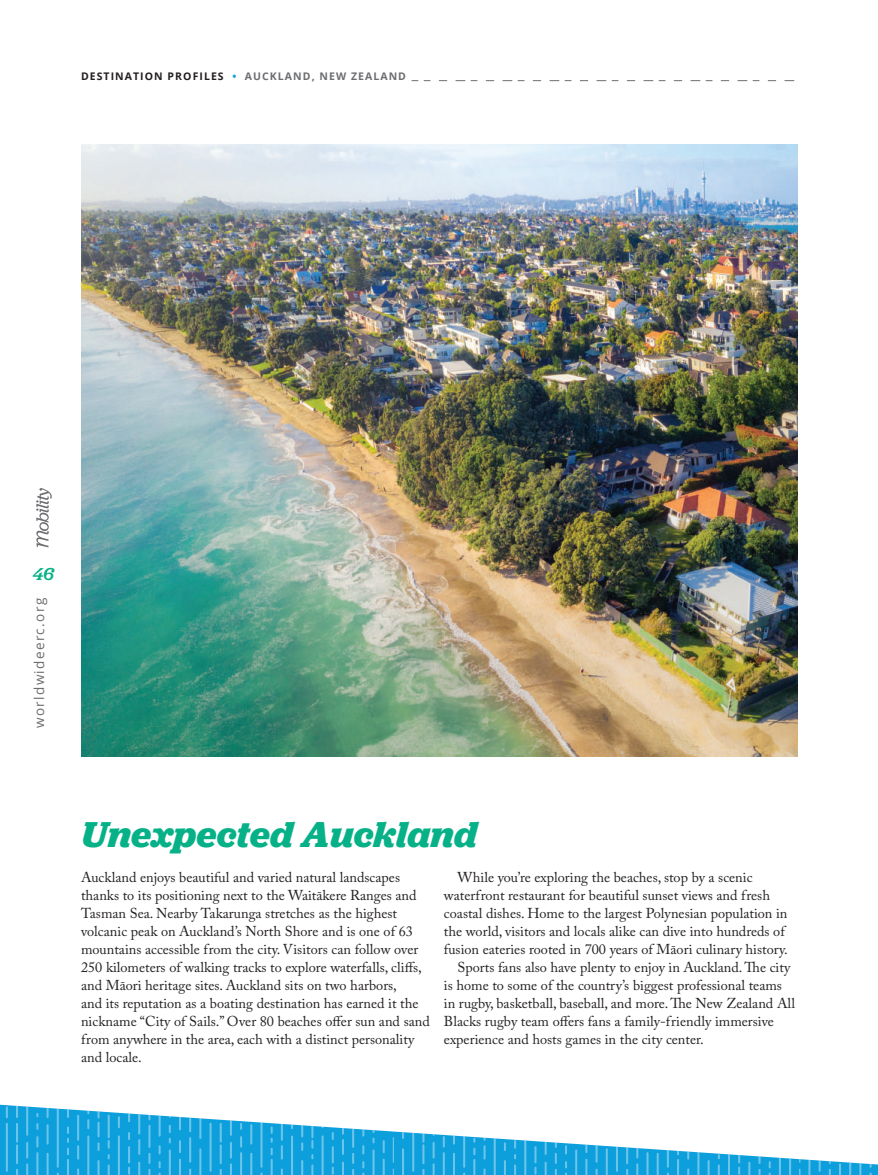
<style>
.page{position:relative;width:878px;height:1175px;background:#fff}
.page>*{position:absolute;margin:0;border:0;box-sizing:border-box;transform-origin:0 0}
.t1{font:italic 700 37.5px "Jubilat";color:#07b188}
.t2{font:italic 500 18px "Jubilat";color:#07b188}
.t3{font:14.25px/18px "Adobe Caslon Pro";color:#231f20}
.t4{font:13.5px "Open Sans";letter-spacing:.1em;color:#6c6d70}
.t5{font:700 10.5px "Open Sans";letter-spacing:.1em;color:#231f20}
.s1{color:#0c9fdc}
.s2{color:#6c6d70}
</style>
<div class="page">
<svg style="left:0;top:1104px;width:878px;height:70px"></svg>
<img style="left:81px;top:144px;width:716px;height:612px">
<svg style="left:412px;top:80px;width:382px;height:1px"></svg>
<svg style="left:36px;top:488px;width:16px;height:59px"></svg>
<p class="t5" style="left:81px;top:69px;width:326px">DESTINATION PROFILES <span class="s1">•</span> <span class="s2">AUCKLAND, NEW ZEALAND</span></p>
<p class="t2" style="left:33px;top:563px;width:23px">46</p>
<p class="t4" style="left:30px;top:728px;width:131px;rotate:-90deg">worldwideerc.org</p>
<h1 class="t1" style="left:81px;top:810px;width:397px">Unexpected Auckland</h1>
<p class="t3" style="left:81px;top:868px;width:350px">Auckland enjoys beautiful and varied natural landscapes thanks to its positioning next to the Waitākere Ranges and Tasman Sea. Nearby Takarunga stretches as the highest volcanic peak on Auckland’s North Shore and is one of 63 mountains accessible from the city. Visitors can follow over 250 kilometers of walking tracks to explore waterfalls, cliffs, and Māori heritage sites. Auckland sits on two harbors,<br>and its reputation as a boating destination has earned it the nickname “City of Sails.” Over 80 beaches offer sun and sand from anywhere in the area, each with a distinct personality and locale.</p>
<p class="t3" style="left:457px;top:868px;width:296px">While you’re exploring the beaches, stop by a scenic</p>
<p class="t3" style="left:444px;top:886px;width:327px">waterfront restaurant for beautiful sunset views and fresh</p>
<p class="t3" style="left:444px;top:904px;width:345px">coastal dishes. Home to the largest Polynesian population in</p>
<p class="t3" style="left:444px;top:922px;width:342px">the world, visitors and locals alike can dive into hundreds of</p>
<p class="t3" style="left:444px;top:940px;width:345px">fusion eateries rooted in 700 years of Māori culinary history.</p>
<p class="t3" style="left:457px;top:958px;width:334px">Sports fans also have plenty to enjoy in Auckland. The city</p>
<p class="t3" style="left:444px;top:976px;width:339px">is home to some of the country’s biggest professional teams</p>
<p class="t3" style="left:444px;top:994px;width:352px">in rugby, basketball, baseball, and more. The New Zealand All</p>
<p class="t3" style="left:444px;top:1012px;width:331px">Blacks rugby team offers fans a family-friendly immersive</p>
<p class="t3" style="left:444px;top:1030px;width:261px">experience and hosts games in the city center.</p>
</div>
